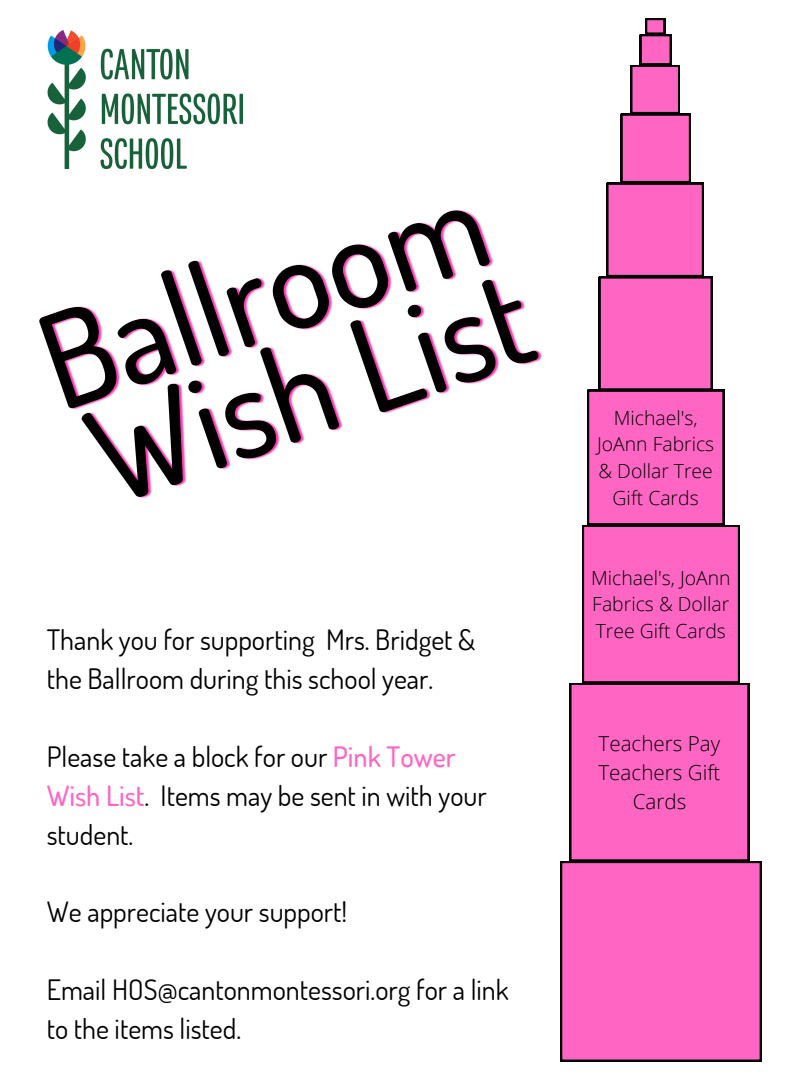
<style>
.page{position:relative;width:810px;height:1080px;background:#fff}
.page>*{position:absolute;margin:0;border:0;box-sizing:border-box;transform-origin:0 0}
.t1{font:28.12px/38.9px "Dosis";color:#000}
.t2{font:300 20.62px/28.6px "Open Sans";color:#000;text-align:center}
.t3{font:300 19.38px/26.8px "Open Sans";color:#000;text-align:justify}
.s1{font-weight:500;color:#ff66c4}
</style>
<div class="page">
<div style="left:560px;top:861px;width:202px;height:200px;background:#ff66c4"></div>
<svg style="left:570px;top:18px;width:179px;height:843px"></svg>
<img style="left:39px;top:123px;width:534px;height:421px">
<img style="left:47px;top:31px;width:195px;height:138px">
<p class="t1" style="left:47px;top:620px;width:430px">Thank you for supporting Mrs. Bridget &amp; the Ballroom during this school year.</p>
<p class="t1" style="left:47px;top:736px;width:441px">Please take a block for our <span class="s1">Pink Tower<br>Wish List</span>. Items may be sent in with your student.</p>
<p class="t1" style="left:47px;top:892px;width:302px">We appreciate your support!</p>
<p class="t1" style="left:47px;top:970px;width:463px">Email HOS@cantonmontessori.org for a link to the items listed.</p>
<p class="t3" style="left:597px;top:404px;width:119px;text-align:center">Michael's,<br>JoAnn Fabrics &amp; Dollar Tree<br>Gift Cards</p>
<p class="t3" style="left:591px;top:564px;width:141px">Michael's, JoAnn Fabrics &amp; Dollar Tree Gift Cards</p>
<p class="t2" style="left:599px;top:729px;width:123px">Teachers Pay<br>Teachers Gift<br>Cards</p>
</div>
